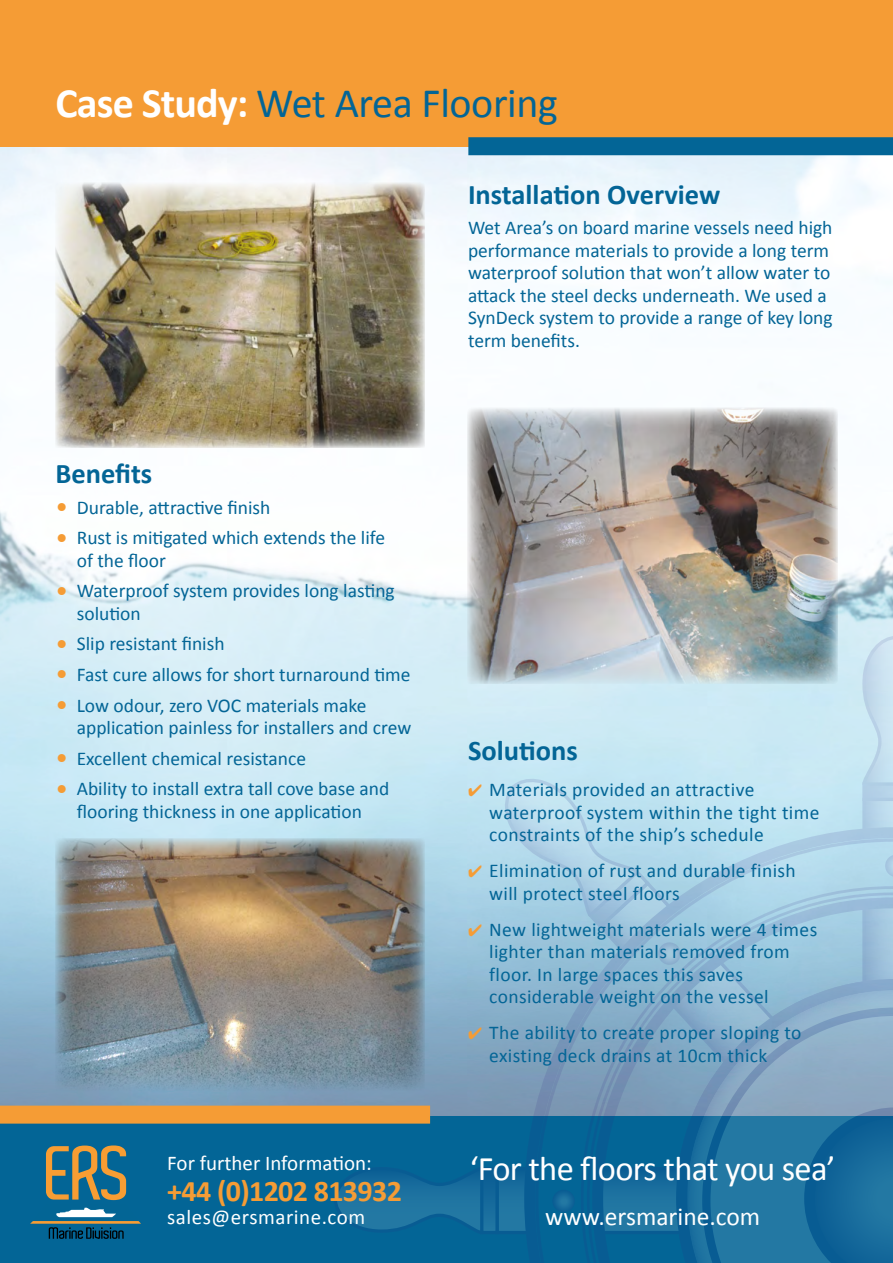
<style>
.page{position:relative;width:893px;height:1263px;background:#fff}
.page>*{position:absolute;margin:0;border:0;box-sizing:border-box;transform-origin:0 0}
.t1{font:42px "Calibri";letter-spacing:-.01em;color:#036596}
.t2{font:34.5px "Calibri";letter-spacing:-.02em;color:#fff}
.t3{font:700 30px "Calibri";letter-spacing:-.02em;color:#f59c35}
.t4{font:700 28.5px "Calibri";color:#036596}
.t5{font:25.5px "Calibri";color:#fff}
.t6{font:21px "Calibri";color:#fff}
.t7{font:21px "Calibri";letter-spacing:.025em;color:#fff}
.t8{font:19.5px/22.5px "Calibri";color:#036596}
.t9{font:19.5px/22.5px "Calibri";letter-spacing:.02em;color:#036596}
.s1{font-weight:700;color:#fff}
.s2{font-size:25.5px;color:#f59c35}
.s3{color:#f59c35}
</style>
<div class="page">
<img style="left:0;top:147px;width:893px;height:969px">
<div style="left:0;top:1116px;width:893px;height:147px;background:#036596"></div>
<svg style="left:337px;top:1174px;width:143px;height:57px"></svg>
<div style="left:497px;top:1168px;width:35px;height:64px;background:linear-gradient(to bottom,#106498,#287ea6)"></div>
<div style="left:495px;top:1167px;width:39px;height:67px;border:3px solid #312783"></div>
<div style="left:482px;top:1168px;width:15px;height:64px;background:#15699b"></div>
<div style="left:480px;top:1167px;width:19px;height:67px;border:3px solid #312783"></div>
<svg style="left:861px;top:634px;width:32px;height:193px;background:#c3deee"></svg>
<svg style="left:501px;top:771px;width:279px;height:299px;background:#b5d9ea"></svg>
<svg style="left:524px;top:827px;width:369px;height:407px"></svg>
<svg style="left:535px;top:838px;width:358px;height:396px"></svg>
<svg style="left:581px;top:886px;width:312px;height:348px"></svg>
<svg style="left:587px;top:892px;width:306px;height:342px"></svg>
<svg style="left:592px;top:897px;width:301px;height:366px;background:#679cbd"></svg>
<svg style="left:804px;top:1107px;width:89px;height:156px"></svg>
<div style="left:0;top:0;width:893px;height:147px;background:#f59c35"></div>
<div style="left:468px;top:137px;width:425px;height:18px;background:#036596"></div>
<div style="left:0;top:1105px;width:430px;height:18px;background:#f59c35"></div>
<svg style="left:30px;top:1145px;width:111px;height:94px"></svg>
<img style="left:55px;top:838px;width:370px;height:253px">
<img style="left:55px;top:183px;width:370px;height:265px">
<img style="left:467px;top:407px;width:370px;height:277px">
<h1 class="t1" style="left:56px;top:76px;width:504px"><span class="s1">Case Study:</span> Wet Area Flooring</h1>
<h3 class="t4" style="left:56px;top:455px;width:98px">Benefits</h3>
<p class="t8" style="left:56px;top:496px;width:216px"><span class="s2">•</span> Durable, attractive finish</p>
<p class="t8" style="left:77px;top:526px;width:310px;text-indent:-21px"><span class="s2">•</span> Rust is mitigated which extends the life of the floor</p>
<p class="t8" style="left:77px;top:579px;width:319px;text-indent:-21px"><span class="s2">•</span> Waterproof system provides long lasting solution</p>
<p class="t8" style="left:56px;top:633px;width:171px"><span class="s2">•</span> Slip resistant finish</p>
<p class="t8" style="left:56px;top:663px;width:356px"><span class="s2">•</span> Fast cure allows for short turnaround time</p>
<p class="t8" style="left:77px;top:694px;width:336px;text-indent:-21px"><span class="s2">•</span> Low odour, zero VOC materials make application painless for installers and crew</p>
<p class="t8" style="left:56px;top:747px;width:252px"><span class="s2">•</span> Excellent chemical resistance</p>
<p class="t8" style="left:56px;top:777px;width:335px;text-align:center"><span class="s2">•</span> Ability to install extra tall cove base and flooring thickness in one application</p>
<p class="t6" style="left:167px;top:1149px;width:206px">For further Information:</p>
<h3 class="t3" style="left:167px;top:1172px;width:236px">+44 (0)1202 813932</h3>
<p class="t7" style="left:167px;top:1203px;width:199px">sales@ersmarine.com</p>
<h3 class="t4" style="left:468px;top:177px;width:254px">Installation Overview</h3>
<p class="t8" style="left:468px;top:217px;width:366px">Wet Area’s on board marine vessels need high performance materials to provide a long term waterproof solution that won’t allow water to attack the steel decks underneath. We used a SynDeck system to provide a range of key long term benefits.</p>
<h3 class="t4" style="left:468px;top:732px;width:111px">Solutions</h3>
<p class="t9" style="left:489px;top:778px;width:332px;text-indent:-21px"><span class="s3">✔</span> Materials provided an attractive waterproof system within the tight time constraints of the ship’s schedule</p>
<p class="t9" style="left:489px;top:859px;width:308px;text-indent:-21px"><span class="s3">✔</span> Elimination of rust and durable finish will protect steel floors</p>
<p class="t9" style="left:489px;top:918px;width:330px;text-indent:-21px"><span class="s3">✔</span> New lightweight materials were 4 times lighter than materials removed from floor. In large spaces this saves considerable weight on the vessel</p>
<p class="t9" style="left:489px;top:1021px;width:314px;text-indent:-21px"><span class="s3">✔</span> The ability to create proper sloping to existing deck drains at 10cm thick</p>
<h2 class="t2" style="left:470px;top:1146px;width:367px">‘For the floors that you sea’</h2>
<h3 class="t5" style="left:545px;top:1200px;width:217px">www.ersmarine.com</h3>
</div>
